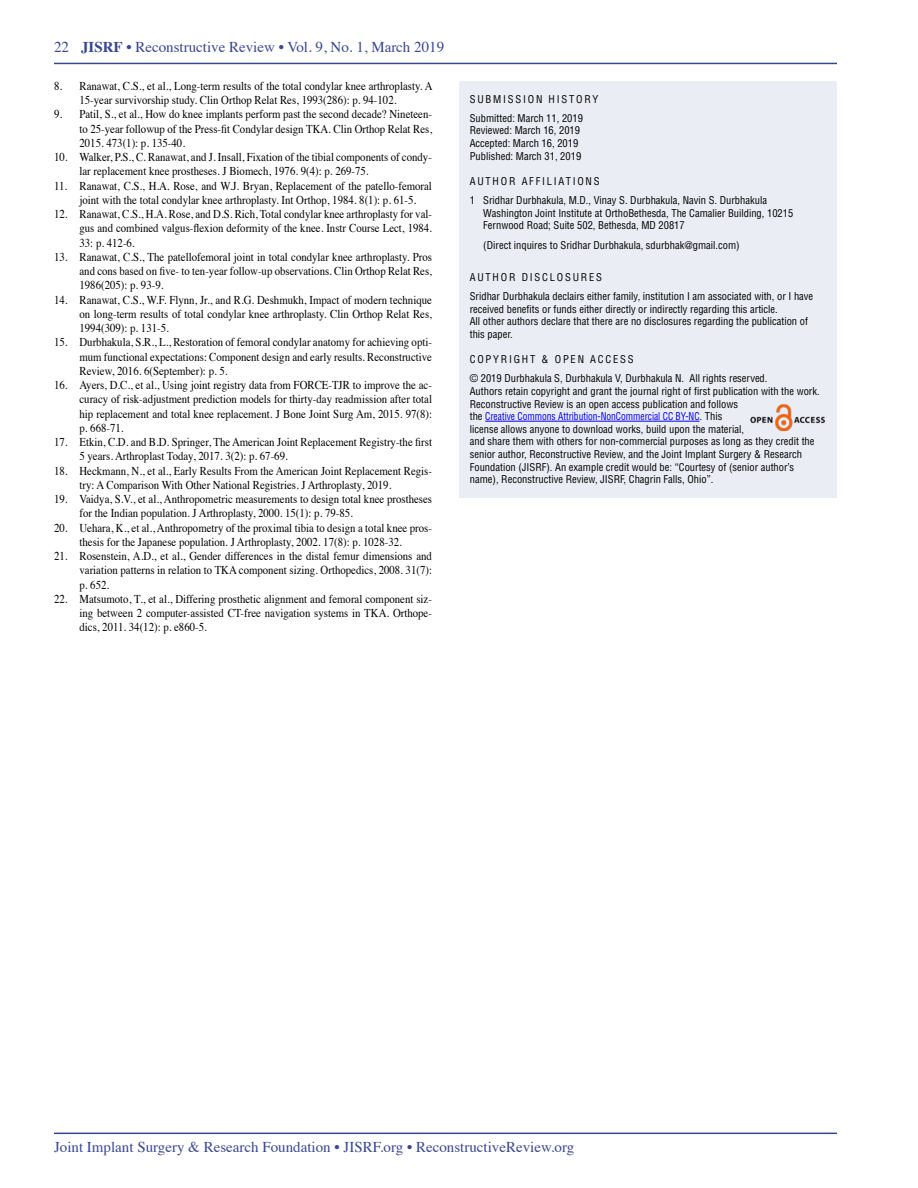
<style>
.page{position:relative;width:918px;height:1188px;background:#fff}
.page>*{position:absolute;margin:0;border:0;box-sizing:border-box;transform-origin:0 0}
.t1{font:15px "Times";color:#394792}
.t2{font:12px/14.2px "Times";color:#000;text-align:justify;scale:.9 1}
.t3{font:condensed 10.5px/12.6px "Helvetica";color:#000}
.s1{font-weight:700}
.s2{color:#00f}
</style>
<div class="page">
<hr style="left:54px;top:63px;width:783px;height:1px;background:#394792">
<hr style="left:54px;top:1133px;width:783px;height:1px;background:#394792">
<div style="left:459px;top:81px;width:378px;height:417px;background:#ebedf4"></div>
<hr style="left:485px;top:421px;width:215px;height:1px;background:#00f">
<img style="left:750px;top:404px;width:75px;height:28px">
<p class="t1" style="left:54px;top:33px;width:392px">22 <span class="s1">JISRF</span> • Reconstructive Review • Vol. 9, No. 1, March 2019</p>
<p class="t2" style="left:79px;top:78px;width:394px;text-indent:-25px">8. Ranawat, C.S., et al., Long-term results of the total condylar knee arthroplasty. A<br>15-year survivorship study. Clin Orthop Relat Res, 1993(286): p. 94-102.</p>
<p class="t2" style="left:79px;top:106px;width:393px;text-indent:-25px">9. Patil, S., et al., How do knee implants perform past the second decade? Nineteen&shy;to 25-year followup of the Press-fit Condylar design TKA. Clin Orthop Relat Res, 2015. 473(1): p. 135-40.</p>
<p class="t2" style="left:79px;top:149px;width:393px;text-indent:-25px">10. Walker, P.S., C. Ranawat, and J. Insall, Fixation of the tibial components of condy&shy;lar replacement knee prostheses. J Biomech, 1976. 9(4): p. 269-75.</p>
<p class="t2" style="left:79px;top:178px;width:393px;text-indent:-25px">11. Ranawat, C.S., H.A. Rose, and W.J. Bryan, Replacement of the patello-femoral joint with the total condylar knee arthroplasty. Int Orthop, 1984. 8(1): p. 61-5.</p>
<p class="t2" style="left:79px;top:206px;width:393px;text-indent:-25px">12. Ranawat, C.S., H.A. Rose, and D.S. Rich, Total condylar knee arthroplasty for val&shy;gus and combined valgus-flexion deformity of the knee. Instr Course Lect, 1984.<br>33: p. 412-6.</p>
<p class="t2" style="left:79px;top:249px;width:393px;text-indent:-25px">13. Ranawat, C.S., The patellofemoral joint in total condylar knee arthroplasty. Pros and cons based on five- to ten-year follow-up observations. Clin Orthop Relat Res, 1986(205): p. 93-9.</p>
<p class="t2" style="left:79px;top:291px;width:393px;text-indent:-25px">14. Ranawat, C.S., W.F. Flynn, Jr., and R.G. Deshmukh, Impact of modern technique on long-term results of total condylar knee arthroplasty. Clin Orthop Relat Res, 1994(309): p. 131-5.</p>
<p class="t2" style="left:79px;top:334px;width:393px;text-indent:-25px">15. Durbhakula, S.R., L., Restoration of femoral condylar anatomy for achieving opti&shy;mum functional expectations: Component design and early results. Reconstructive Review, 2016. 6(September): p. 5.</p>
<p class="t2" style="left:79px;top:377px;width:393px;text-indent:-25px">16. Ayers, D.C., et al., Using joint registry data from FORCE-TJR to improve the ac&shy;curacy of risk-adjustment prediction models for thirty-day readmission after total hip replacement and total knee replacement. J Bone Joint Surg Am, 2015. 97(8): p. 668-71.</p>
<p class="t2" style="left:79px;top:434px;width:393px;text-indent:-25px">17. Etkin, C.D. and B.D. Springer, The American Joint Replacement Registry-the first<br>5 years. Arthroplast Today, 2017. 3(2): p. 67-69.</p>
<p class="t2" style="left:79px;top:462px;width:393px;text-indent:-25px">18. Heckmann, N., et al., Early Results From the American Joint Replacement Regis&shy;try: A Comparison With Other National Registries. J Arthroplasty, 2019.</p>
<p class="t2" style="left:79px;top:491px;width:393px;text-indent:-25px">19. Vaidya, S.V., et al., Anthropometric measurements to design total knee prostheses for the Indian population. J Arthroplasty, 2000. 15(1): p. 79-85.</p>
<p class="t2" style="left:54px;top:519px;width:422px;text-align:center">20. Uehara, K., et al., Anthropometry of the proximal tibia to design a total knee pros&shy;thesis for the Japanese population. J Arthroplasty, 2002. 17(8): p. 1028-32.</p>
<p class="t2" style="left:79px;top:548px;width:393px;text-indent:-25px">21. Rosenstein, A.D., et al., Gender differences in the distal femur dimensions and variation patterns in relation to TKA component sizing. Orthopedics, 2008. 31(7): p. 652.</p>
<p class="t2" style="left:79px;top:591px;width:393px;text-indent:-25px">22. Matsumoto, T., et al., Differing prosthetic alignment and femoral component siz&shy;ing between 2 computer-assisted CT-free navigation systems in TKA. Orthope&shy;dics, 2011. 34(12): p. e860-5.</p>
<p class="t3" style="left:470px;top:89px;width:130px;line-height:19.4px">SUBMISSION HISTORY<br>Submitted: March 11, 2019</p>
<p class="t3" style="left:470px;top:124px;width:113px">Reviewed: March 16, 2019<br>Accepted: March 16, 2019<br>Published: March 31, 2019</p>
<p class="t3" style="left:470px;top:171px;width:299px;line-height:19.4px">AUTHOR AFFILIATIONS<br>1 Sridhar Durbhakula, M.D., Vinay S. Durbhakula, Navin S. Durbhakula</p>
<p class="t3" style="left:483px;top:207px;width:312px">Washington Joint Institute at OrthoBethesda, The Camalier Building, 10215<br>Fernwood Road; Suite 502, Bethesda, MD 20817</p>
<p class="t3" style="left:483px;top:238px;width:258px">(Direct inquires to Sridhar Durbhakula, sdurbhak@gmail.com)</p>
<p class="t3" style="left:470px;top:267px;width:345px;line-height:19.4px">AUTHOR DISCLOSURES<br>Sridhar Durbhakula declairs either family, institution I am associated with, or I have</p>
<p class="t3" style="left:470px;top:302px;width:340px">received benefits or funds either directly or indirectly regarding this article.<br>All other authors declare that there are no disclosures regarding the publication of this paper.</p>
<p class="t3" style="left:470px;top:349px;width:299px;line-height:19.4px">COPYRIGHT &amp; OPEN ACCESS<br>© 2019 Durbhakula S, Durbhakula V, Durbhakula N. All rights reserved.</p>
<p class="t3" style="left:470px;top:385px;width:351px">Authors retain copyright and grant the journal right of first publication with the work.<br>Reconstructive Review is an open access publication and follows<br>the <span class="s2">Creative Commons Attribution-NonCommercial CC BY-NC</span>. This<br>license allows anyone to download works, build upon the material,<br>and share them with others for non-commercial purposes as long as they credit the senior author, Reconstructive Review, and the Joint Implant Surgery &amp; Research Foundation (JISRF). An example credit would be: “Courtesy of (senior author’s name), Reconstructive Review, JISRF, Chagrin Falls, Ohio”.</p>
<p class="t1" style="left:54px;top:1133px;width:522px">Joint Implant Surgery &amp; Research Foundation • JISRF.org • ReconstructiveReview.org</p>
</div>
